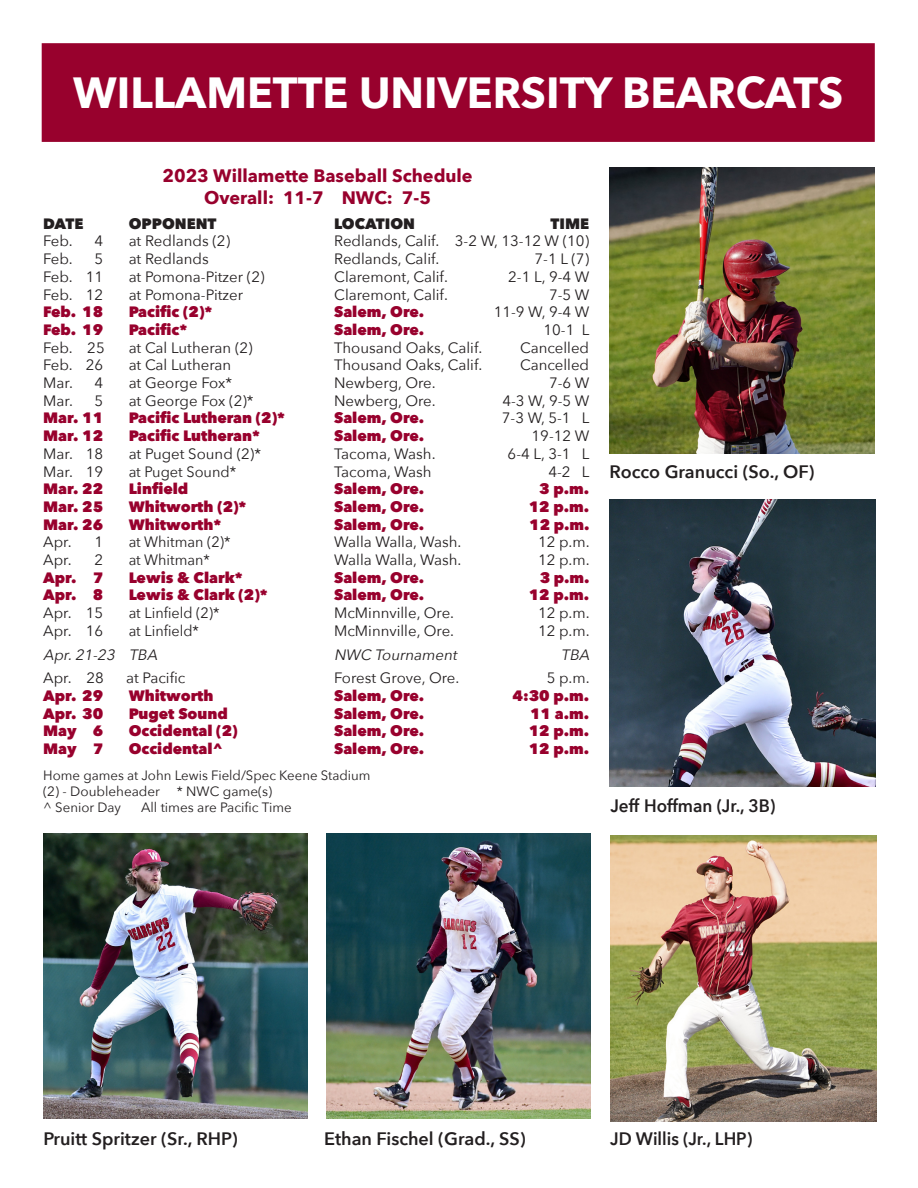
<style>
.page{position:relative;width:918px;height:1188px;background:#fff}
.page>*{position:absolute;margin:0;border:0;box-sizing:border-box;transform-origin:0 0}
.t1{font:700 43.5px "Avenir Next";color:#fff}
.t2{font:600 18px "Avenir Next";color:#231f20}
.t3{font:700 18px/21.6px "Avenir Next";color:#98012d;text-align:center}
.t4{font:600 18px "Avenir Next";color:#231f20;scale:.95 1}
.t5{font:15px "Avenir Next";color:#231f20}
.t6{font:800 15px "Avenir Next";color:#98012d}
.t7{font:15px "Avenir Next";color:#231f20;scale:.96 1}
.t8{font:italic 15px "Avenir Next";color:#231f20}
.t9{font:800 15px "Avenir Next";color:#231f20}
.t10{font:13.5px "Avenir Next";color:#231f20}
</style>
<div class="page">
<div style="left:42px;top:43px;width:833px;height:99px;background:#98012d;border:2px solid #98012d"></div>
<img style="left:610px;top:500px;width:265px;height:286px">
<img style="left:43px;top:834px;width:265px;height:285px">
<img style="left:326px;top:834px;width:265px;height:285px">
<img style="left:610px;top:167px;width:265px;height:287px">
<img style="left:611px;top:835px;width:265px;height:286px">
<p class="t1" style="left:73px;top:55px;width:772px">WILLAMETTE UNIVERSITY BEARCATS</p>
<p class="t3" style="left:162px;top:165px;width:312px">2023 Willamette Baseball Schedule<br>Overall: 11-7 NWC: 7-5</p>
<p class="t9" style="left:43px;top:214px;width:42px">DATE</p>
<p class="t9" style="left:129px;top:214px;width:89px">OPPONENT</p>
<p class="t9" style="left:334px;top:214px;width:82px">LOCATION</p>
<p class="t9" style="left:550px;top:214px;width:40px">TIME</p>
<p class="t5" style="left:43px;top:229px;width:31px">Feb.</p>
<p class="t5" style="left:94px;top:229px;width:10px">4</p>
<p class="t5" style="left:129px;top:229px;width:103px">at Redlands (2)</p>
<p class="t5" style="left:334px;top:229px;width:256px">Redlands, Calif. 3-2 W, 13-12 W (10)</p>
<p class="t5" style="left:43px;top:246px;width:31px">Feb.</p>
<p class="t5" style="left:94px;top:246px;width:10px">5</p>
<p class="t5" style="left:129px;top:246px;width:82px">at Redlands</p>
<p class="t5" style="left:334px;top:246px;width:107px">Redlands, Calif.</p>
<p class="t5" style="left:535px;top:246px;width:56px">7-1 L (7)</p>
<p class="t5" style="left:43px;top:264px;width:61px">Feb. 11</p>
<p class="t5" style="left:129px;top:264px;width:137px">at Pomona-Pitzer (2)</p>
<p class="t5" style="left:334px;top:264px;width:115px">Claremont, Calif.</p>
<p class="t5" style="left:508px;top:264px;width:83px">2-1 L, 9-4 W</p>
<p class="t5" style="left:43px;top:282px;width:61px">Feb. 12</p>
<p class="t5" style="left:129px;top:282px;width:116px">at Pomona-Pitzer</p>
<p class="t5" style="left:334px;top:282px;width:115px">Claremont, Calif.</p>
<p class="t5" style="left:549px;top:282px;width:42px">7-5 W</p>
<p class="t6" style="left:43px;top:303px;width:61px">Feb. 18</p>
<p class="t6" style="left:129px;top:303px;width:85px">Pacific (2)*</p>
<p class="t6" style="left:334px;top:303px;width:92px">Salem, Ore.</p>
<p class="t5" style="left:494px;top:299px;width:97px">11-9 W, 9-4 W</p>
<p class="t6" style="left:43px;top:320px;width:61px">Feb. 19</p>
<p class="t6" style="left:129px;top:320px;width:60px">Pacific*</p>
<p class="t6" style="left:334px;top:320px;width:92px">Salem, Ore.</p>
<p class="t5" style="left:544px;top:317px;width:48px">10-1 L</p>
<p class="t5" style="left:43px;top:335px;width:63px">Feb. 25</p>
<p class="t5" style="left:129px;top:335px;width:126px">at Cal Lutheran (2)</p>
<p class="t5" style="left:334px;top:335px;width:150px">Thousand Oaks, Calif.</p>
<p class="t5" style="left:520px;top:335px;width:71px">Cancelled</p>
<p class="t5" style="left:43px;top:352px;width:61px">Feb. 26</p>
<p class="t5" style="left:129px;top:352px;width:104px">at Cal Lutheran</p>
<p class="t5" style="left:334px;top:352px;width:150px">Thousand Oaks, Calif.</p>
<p class="t5" style="left:520px;top:352px;width:71px">Cancelled</p>
<p class="t5" style="left:43px;top:370px;width:31px">Mar.</p>
<p class="t5" style="left:95px;top:370px;width:10px">4</p>
<p class="t5" style="left:129px;top:370px;width:105px">at George Fox*</p>
<p class="t5" style="left:334px;top:370px;width:103px">Newberg, Ore.</p>
<p class="t5" style="left:549px;top:370px;width:42px">7-6 W</p>
<p class="t5" style="left:43px;top:388px;width:31px">Mar.</p>
<p class="t5" style="left:95px;top:388px;width:10px">5</p>
<p class="t5" style="left:129px;top:388px;width:126px">at George Fox (2)*</p>
<p class="t5" style="left:334px;top:388px;width:103px">Newberg, Ore.</p>
<p class="t5" style="left:502px;top:388px;width:88px">4-3 W, 9-5 W</p>
<p class="t6" style="left:43px;top:409px;width:61px">Mar. 11</p>
<p class="t6" style="left:129px;top:409px;width:158px">Pacific Lutheran (2)*</p>
<p class="t6" style="left:334px;top:409px;width:92px">Salem, Ore.</p>
<p class="t5" style="left:502px;top:406px;width:89px">7-3 W, 5-1 L</p>
<p class="t6" style="left:43px;top:427px;width:61px">Mar. 12</p>
<p class="t6" style="left:129px;top:427px;width:133px">Pacific Lutheran*</p>
<p class="t6" style="left:334px;top:427px;width:92px">Salem, Ore.</p>
<p class="t5" style="left:532px;top:423px;width:59px">19-12 W</p>
<p class="t5" style="left:43px;top:441px;width:61px">Mar. 18</p>
<p class="t5" style="left:129px;top:441px;width:134px">at Puget Sound (2)*</p>
<p class="t5" style="left:334px;top:441px;width:103px">Tacoma, Wash.</p>
<p class="t5" style="left:508px;top:441px;width:83px">6-4 L, 3-1 L</p>
<p class="t5" style="left:43px;top:459px;width:61px">Mar. 19</p>
<p class="t5" style="left:129px;top:459px;width:109px">at Puget Sound*</p>
<p class="t5" style="left:334px;top:459px;width:99px">Tacoma, Wash</p>
<p class="t5" style="left:548px;top:459px;width:43px">4-2 L</p>
<p class="t6" style="left:43px;top:480px;width:61px">Mar. 22</p>
<p class="t6" style="left:129px;top:480px;width:61px">Linfield</p>
<p class="t6" style="left:334px;top:480px;width:92px">Salem, Ore.</p>
<p class="t6" style="left:539px;top:480px;width:51px">3 p.m.</p>
<p class="t6" style="left:43px;top:497px;width:61px">Mar. 25</p>
<p class="t6" style="left:129px;top:497px;width:119px">Whitworth (2)*</p>
<p class="t6" style="left:334px;top:497px;width:92px">Salem, Ore.</p>
<p class="t6" style="left:529px;top:497px;width:62px">12 p.m.</p>
<p class="t6" style="left:43px;top:515px;width:61px">Mar. 26</p>
<p class="t6" style="left:129px;top:515px;width:94px">Whitworth*</p>
<p class="t6" style="left:334px;top:515px;width:92px">Salem, Ore.</p>
<p class="t6" style="left:529px;top:515px;width:62px">12 p.m.</p>
<p class="t5" style="left:43px;top:529px;width:30px">Apr.</p>
<p class="t5" style="left:94px;top:529px;width:10px">1</p>
<p class="t7" style="left:129px;top:529px;width:108px">at Whitman (2)*</p>
<p class="t5" style="left:334px;top:529px;width:129px">Walla Walla, Wash.</p>
<p class="t5" style="left:538px;top:529px;width:53px">12 p.m.</p>
<p class="t5" style="left:43px;top:547px;width:30px">Apr.</p>
<p class="t5" style="left:94px;top:547px;width:10px">2</p>
<p class="t7" style="left:129px;top:547px;width:86px">at Whitman*</p>
<p class="t5" style="left:334px;top:547px;width:129px">Walla Walla, Wash.</p>
<p class="t5" style="left:538px;top:547px;width:53px">12 p.m.</p>
<p class="t6" style="left:43px;top:568px;width:61px">Apr. 7</p>
<p class="t6" style="left:129px;top:568px;width:115px">Lewis &amp; Clark*</p>
<p class="t6" style="left:334px;top:568px;width:92px">Salem, Ore.</p>
<p class="t6" style="left:540px;top:568px;width:51px">3 p.m.</p>
<p class="t6" style="left:43px;top:586px;width:61px">Apr. 8</p>
<p class="t6" style="left:129px;top:586px;width:141px">Lewis &amp; Clark (2)*</p>
<p class="t6" style="left:334px;top:586px;width:92px">Salem, Ore.</p>
<p class="t6" style="left:529px;top:586px;width:62px">12 p.m.</p>
<p class="t5" style="left:43px;top:600px;width:61px">Apr. 15</p>
<p class="t7" style="left:129px;top:600px;width:96px">at Linfield (2)*</p>
<p class="t5" style="left:334px;top:600px;width:122px">McMinnville, Ore.</p>
<p class="t5" style="left:538px;top:600px;width:53px">12 p.m.</p>
<p class="t5" style="left:43px;top:618px;width:61px">Apr. 16</p>
<p class="t7" style="left:129px;top:618px;width:75px">at Linfield*</p>
<p class="t5" style="left:334px;top:618px;width:122px">McMinnville, Ore.</p>
<p class="t5" style="left:538px;top:618px;width:53px">12 p.m.</p>
<p class="t8" style="left:43px;top:642px;width:120px">Apr.21-23 TBA</p>
<p class="t8" style="left:334px;top:642px;width:128px">NWC Tournament</p>
<p class="t8" style="left:561px;top:642px;width:34px">TBA</p>
<p class="t5" style="left:43px;top:665px;width:62px">Apr. 28</p>
<p class="t5" style="left:126px;top:665px;width:61px">at Pacific</p>
<p class="t5" style="left:334px;top:665px;width:127px">Forest Grove, Ore.</p>
<p class="t5" style="left:547px;top:665px;width:44px">5 p.m.</p>
<p class="t6" style="left:43px;top:686px;width:61px">Apr. 29</p>
<p class="t6" style="left:129px;top:686px;width:86px">Whitworth</p>
<p class="t6" style="left:334px;top:686px;width:92px">Salem, Ore.</p>
<p class="t6" style="left:513px;top:686px;width:78px">4:30 p.m.</p>
<p class="t6" style="left:43px;top:704px;width:61px">Apr. 30</p>
<p class="t6" style="left:129px;top:704px;width:101px">Puget Sound</p>
<p class="t6" style="left:334px;top:704px;width:92px">Salem, Ore.</p>
<p class="t6" style="left:530px;top:704px;width:61px">11 a.m.</p>
<p class="t6" style="left:43px;top:722px;width:61px">May 6</p>
<p class="t6" style="left:129px;top:722px;width:110px">Occidental (2)</p>
<p class="t6" style="left:334px;top:722px;width:92px">Salem, Ore.</p>
<p class="t6" style="left:529px;top:722px;width:62px">12 p.m.</p>
<p class="t6" style="left:43px;top:739px;width:62px">May 7</p>
<p class="t6" style="left:129px;top:739px;width:96px">Occidental^</p>
<p class="t6" style="left:334px;top:739px;width:92px">Salem, Ore.</p>
<p class="t6" style="left:529px;top:739px;width:62px">12 p.m.</p>
<p class="t10" style="left:43px;top:764px;width:329px">Home games at John Lewis Field/Spec Keene Stadium</p>
<p class="t10" style="left:43px;top:780px;width:231px">(2) - Doubleheader * NWC game(s)</p>
<p class="t10" style="left:43px;top:796px;width:79px">^ Senior Day</p>
<p class="t10" style="left:141px;top:796px;width:152px">All times are Pacific Time</p>
<p class="t2" style="left:610px;top:456px;width:207px">Rocco Granucci (So., OF)</p>
<p class="t4" style="left:610px;top:791px;width:175px">Jeff Hoffman (Jr., 3B)</p>
<p class="t2" style="left:43px;top:1123px;width:196px">Pruitt Spritzer (Sr., RHP)</p>
<p class="t2" style="left:324px;top:1123px;width:203px">Ethan Fischel (Grad., SS)</p>
<p class="t4" style="left:610px;top:1124px;width:151px">JD Willis (Jr., LHP)</p>
</div>
